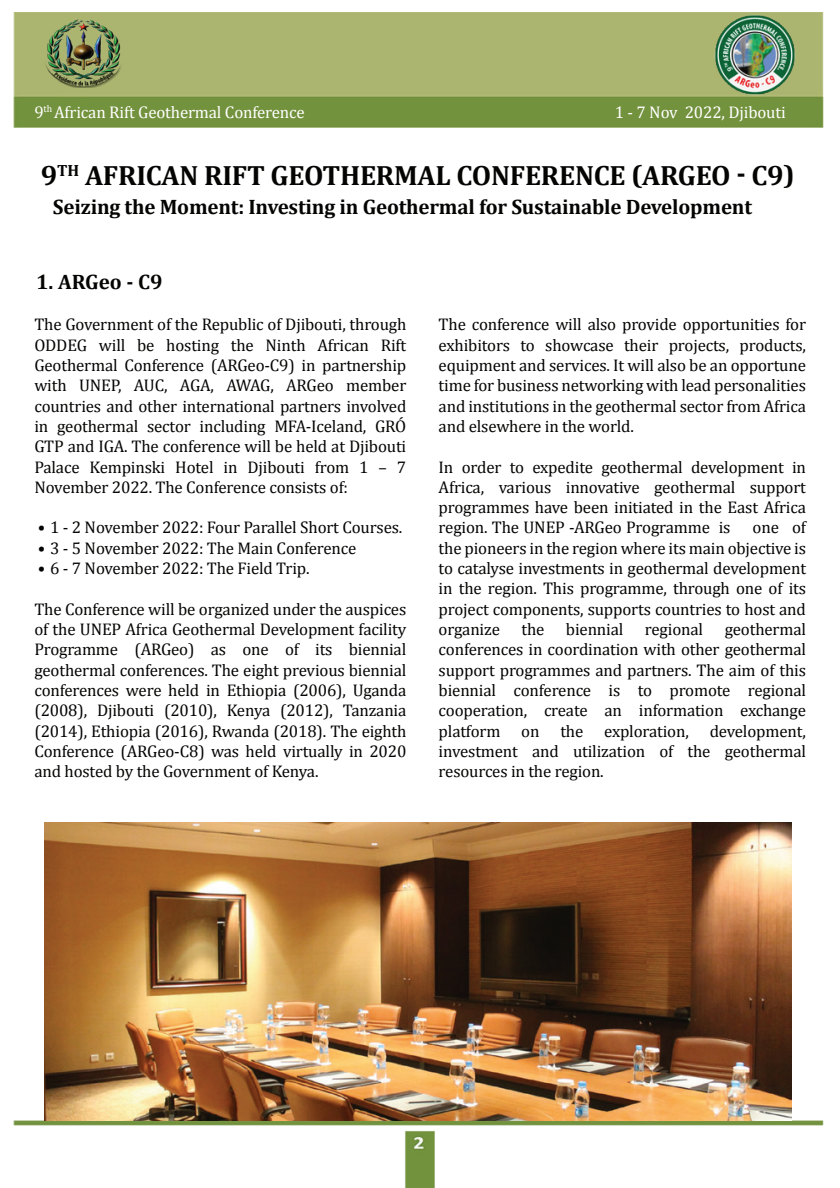
<style>
.page{position:relative;width:840px;height:1188px;background:#fff}
.page>*{position:absolute;margin:0;border:0;box-sizing:border-box;transform-origin:0 0}
.t1{font:700 28px "Cambria";letter-spacing:-.01em;color:#040503}
.t2{font:700 21px "Cambria";letter-spacing:-.01em;color:#040503}
.t3{font:16.8px/20.3px "Cambria";letter-spacing:-.01em;color:#040503;text-align:justify}
.t4{font:16.8px "Cambria";letter-spacing:-.01em;color:#fff}
</style>
<div class="page">
<img style="left:13px;top:12px;width:810px;height:1176px">
<img style="left:44px;top:823px;width:748px;height:297px">
<img style="left:36px;top:14px;width:93px;height:74px">
<img style="left:713px;top:12px;width:83px;height:84px">
<p class="t4" style="left:34px;top:102px;width:272px">9<sup>th</sup> African Rift Geothermal Conference</p>
<p class="t4" style="left:615px;top:102px;width:172px">1 - 7 Nov 2022, Djibouti</p>
<h1 class="t1" style="left:41px;top:156px;width:755px">9<sup>TH</sup> AFRICAN RIFT GEOTHERMAL CONFERENCE (ARGEO - C9)</h1>
<p class="t2" style="left:53px;top:192px;width:701px">Seizing the Moment: Investing in Geothermal for Sustainable Development</p>
<p class="t2" style="left:36px;top:267px;width:128px">1. ARGeo - C9</p>
<p class="t3" style="left:34px;top:314px;width:374px">The Government of the Republic of Djibouti, through ODDEG will be hosting the Ninth African Rift Geothermal Conference (ARGeo-C9) in partnership with UNEP, AUC, AGA, AWAG, ARGeo member countries and other international partners involved in geothermal sector including MFA-Iceland, GRÓ GTP and IGA. The conference will be held at Djibouti Palace Kempinski Hotel in Djibouti from 1 – 7<br>November 2022. The Conference consists of:</p>
<p class="t3" style="left:38px;top:517px;width:366px">• 1 - 2 November 2022: Four Parallel Short Courses.</p>
<p class="t3" style="left:38px;top:538px;width:320px">• 3 - 5 November 2022: The Main Conference</p>
<p class="t3" style="left:38px;top:558px;width:273px">• 6 - 7 November 2022: The Field Trip.</p>
<p class="t3" style="left:34px;top:599px;width:374px">The Conference will be organized under the auspices of the UNEP Africa Geothermal Development facility Programme (ARGeo) as one of its biennial geothermal conferences. The eight previous biennial conferences were held in Ethiopia (2006), Uganda (2008), Djibouti (2010), Kenya (2012), Tanzania (2014), Ethiopia (2016), Rwanda (2018). The eighth Conference (ARGeo-C8) was held virtually in 2020 and hosted by the Government of Kenya.</p>
<p class="t3" style="left:439px;top:314px;width:369px">The conference will also provide opportunities for exhibitors to showcase their projects, products, equipment and services. It will also be an opportune time for business networking with lead personalities and institutions in the geothermal sector from Africa and elsewhere in the world.</p>
<p class="t3" style="left:439px;top:456px;width:369px">In order to expedite geothermal development in Africa, various innovative geothermal support programmes have been initiated in the East Africa region. The UNEP -ARGeo Programme is</p>
<p class="t3" style="left:439px;top:517px;width:369px;text-indent:314px">one of the pioneers in the region where its main objective is to catalyse investments in geothermal development in the region. This programme, through one of its project components, supports countries to host and organize</p>
<p class="t3" style="left:439px;top:619px;width:369px;text-indent:286px">geothermal conferences in coordination with other geothermal support programmes and partners. The aim of this biennial conference is to promote regional cooperation, create an information exchange platform on the exploration, development, investment and utilization of the geothermal resources in the region.</p>
<p class="t3" style="left:521px;top:619px;width:24px">the</p>
<p class="t3" style="left:566px;top:619px;width:59px">biennial</p>
<p class="t3" style="left:645px;top:619px;width:60px">regional</p>
</div>
